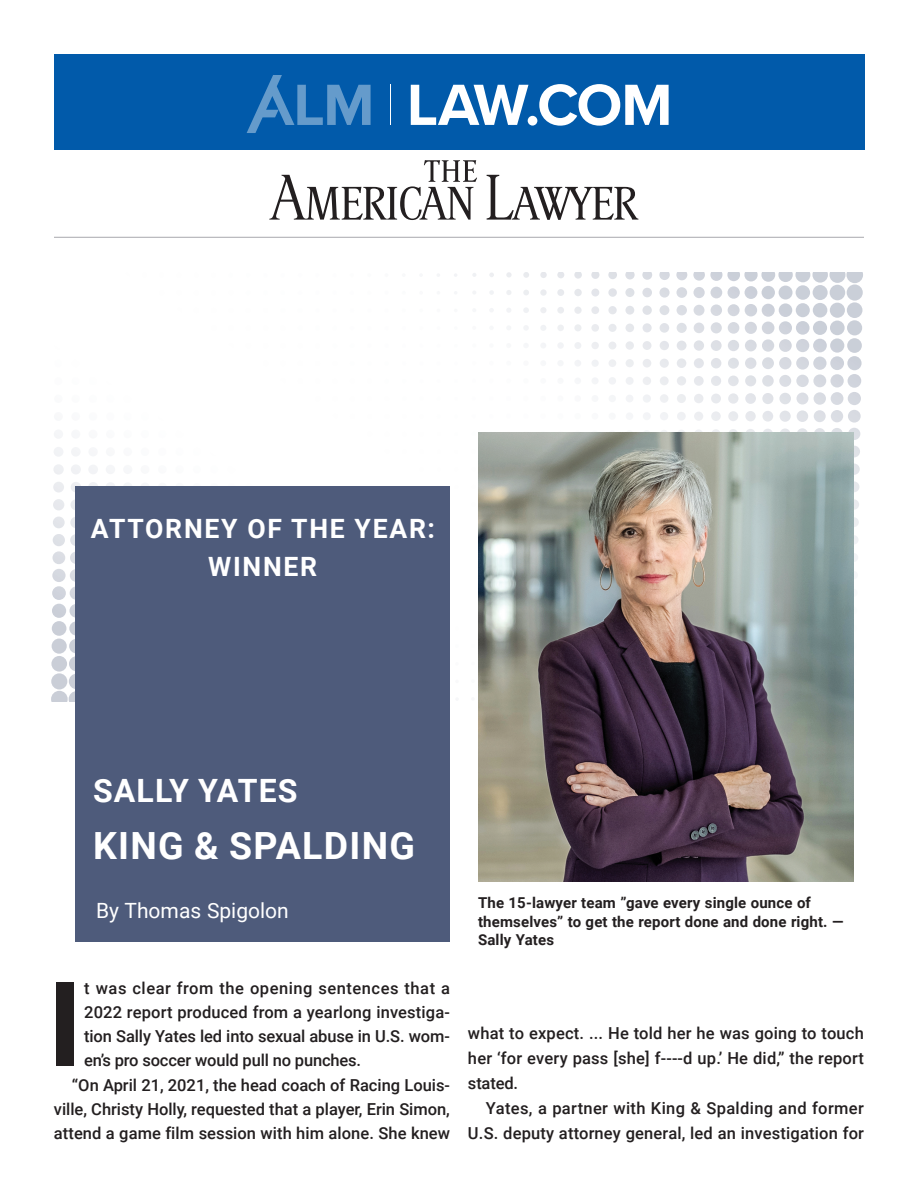
<style>
.page{position:relative;width:918px;height:1188px;background:#fff}
.page>*{position:absolute;margin:0;border:0;box-sizing:border-box;transform-origin:0 0}
.t1{font:700 117.75px "Roboto";color:#231f20}
.t2{font:700 37.5px "Roboto";letter-spacing:.035em;color:#fff}
.t3{font:700 32.1px "Roboto";letter-spacing:.035em;color:#fff}
.t4{font:700 26.55px/38.2px "Roboto";letter-spacing:.065em;color:#fff;text-align:center}
.t5{font:21px "Roboto";color:#fff}
.t6{font:500 16.5px/25px "Roboto";letter-spacing:.005em;color:#231f20;text-align:justify}
.t7{font:500 16.5px "Roboto";letter-spacing:.03em;color:#231f20}
.t8{font:700 15px/18.6px "Roboto";letter-spacing:.01em;color:#231f20}
</style>
<div class="page">
<svg style="left:54px;top:433px;width:7px;height:5px"></svg>
<svg style="left:71px;top:447px;width:9px;height:9px"></svg>
<svg style="left:54px;top:447px;width:9px;height:9px"></svg>
<svg style="left:106px;top:468px;width:7px;height:6px"></svg>
<svg style="left:89px;top:465px;width:9px;height:9px"></svg>
<svg style="left:71px;top:465px;width:10px;height:9px"></svg>
<svg style="left:54px;top:464px;width:10px;height:11px"></svg>
<svg style="left:124px;top:483px;width:7px;height:3px"></svg>
<svg style="left:106px;top:483px;width:9px;height:3px"></svg>
<svg style="left:89px;top:482px;width:9px;height:4px"></svg>
<svg style="left:71px;top:482px;width:10px;height:10px"></svg>
<svg style="left:53px;top:482px;width:11px;height:11px"></svg>
<svg style="left:71px;top:500px;width:4px;height:10px"></svg>
<svg style="left:53px;top:499px;width:11px;height:11px"></svg>
<svg style="left:53px;top:517px;width:22px;height:11px"></svg>
<svg style="left:51px;top:534px;width:24px;height:168px"></svg>
<svg style="left:854px;top:553px;width:4px;height:8px"></svg>
<svg style="left:854px;top:535px;width:4px;height:9px"></svg>
<svg style="left:854px;top:517px;width:5px;height:10px"></svg>
<svg style="left:854px;top:499px;width:5px;height:11px"></svg>
<svg style="left:854px;top:481px;width:5px;height:11px"></svg>
<svg style="left:854px;top:464px;width:6px;height:11px"></svg>
<svg style="left:854px;top:446px;width:6px;height:11px"></svg>
<svg style="left:814px;top:428px;width:11px;height:4px"></svg>
<svg style="left:797px;top:428px;width:10px;height:4px"></svg>
<svg style="left:780px;top:428px;width:10px;height:4px"></svg>
<svg style="left:763px;top:429px;width:9px;height:3px"></svg>
<svg style="left:746px;top:429px;width:9px;height:3px"></svg>
<svg style="left:729px;top:429px;width:8px;height:3px"></svg>
<svg style="left:712px;top:429px;width:8px;height:3px"></svg>
<svg style="left:695px;top:430px;width:7px;height:2px"></svg>
<svg style="left:677px;top:412px;width:9px;height:8px"></svg>
<svg style="left:660px;top:412px;width:8px;height:8px"></svg>
<svg style="left:643px;top:413px;width:7px;height:7px"></svg>
<svg style="left:831px;top:392px;width:30px;height:48px"></svg>
<svg style="left:677px;top:394px;width:9px;height:9px"></svg>
<svg style="left:660px;top:394px;width:8px;height:9px"></svg>
<svg style="left:643px;top:395px;width:8px;height:7px"></svg>
<svg style="left:626px;top:395px;width:7px;height:7px"></svg>
<svg style="left:610px;top:395px;width:5px;height:5px"></svg>
<div style="left:848px;top:374px;width:13px;height:14px;background:#d0d4dc;border-radius:7px"></div>
<svg style="left:830px;top:374px;width:14px;height:14px"></svg>
<svg style="left:677px;top:376px;width:9px;height:10px"></svg>
<svg style="left:660px;top:376px;width:9px;height:9px"></svg>
<svg style="left:643px;top:377px;width:8px;height:8px"></svg>
<svg style="left:626px;top:377px;width:7px;height:8px"></svg>
<svg style="left:609px;top:377px;width:7px;height:7px"></svg>
<svg style="left:592px;top:378px;width:6px;height:6px"></svg>
<div style="left:847px;top:356px;width:15px;height:14px;background:#cbcfd9;border-radius:7px"></div>
<div style="left:830px;top:356px;width:14px;height:14px;background:#cfd2db;border-radius:7px"></div>
<svg style="left:677px;top:358px;width:9px;height:10px"></svg>
<svg style="left:660px;top:359px;width:9px;height:9px"></svg>
<svg style="left:643px;top:359px;width:8px;height:8px"></svg>
<svg style="left:626px;top:359px;width:8px;height:8px"></svg>
<svg style="left:609px;top:359px;width:7px;height:8px"></svg>
<svg style="left:592px;top:360px;width:7px;height:7px"></svg>
<svg style="left:575px;top:360px;width:6px;height:6px"></svg>
<svg style="left:847px;top:338px;width:15px;height:15px"></svg>
<div style="left:830px;top:338px;width:14px;height:15px;background:#cacfd8;border-radius:7px"></div>
<svg style="left:677px;top:341px;width:10px;height:9px"></svg>
<svg style="left:660px;top:341px;width:9px;height:9px"></svg>
<svg style="left:643px;top:341px;width:9px;height:9px"></svg>
<svg style="left:626px;top:341px;width:8px;height:9px"></svg>
<svg style="left:609px;top:342px;width:7px;height:7px"></svg>
<svg style="left:592px;top:342px;width:7px;height:7px"></svg>
<svg style="left:575px;top:342px;width:6px;height:7px"></svg>
<svg style="left:558px;top:343px;width:6px;height:5px"></svg>
<svg style="left:541px;top:343px;width:5px;height:5px"></svg>
<div style="left:847px;top:320px;width:15px;height:15px;background:#cacfd8;border-radius:8px"></div>
<div style="left:830px;top:321px;width:15px;height:14px;background:#cacfd8;border-radius:7px"></div>
<svg style="left:677px;top:323px;width:10px;height:10px"></svg>
<svg style="left:660px;top:323px;width:9px;height:10px"></svg>
<svg style="left:643px;top:323px;width:9px;height:9px"></svg>
<svg style="left:625px;top:324px;width:9px;height:8px"></svg>
<svg style="left:608px;top:324px;width:9px;height:8px"></svg>
<svg style="left:591px;top:324px;width:8px;height:8px"></svg>
<svg style="left:574px;top:324px;width:7px;height:7px"></svg>
<svg style="left:558px;top:325px;width:6px;height:6px"></svg>
<svg style="left:541px;top:325px;width:5px;height:6px"></svg>
<svg style="left:524px;top:325px;width:4px;height:5px"></svg>
<div style="left:847px;top:302px;width:15px;height:16px;background:#cacfd8;border-radius:8px"></div>
<div style="left:830px;top:303px;width:15px;height:15px;background:#cacfd8;border-radius:8px"></div>
<svg style="left:677px;top:305px;width:10px;height:10px"></svg>
<svg style="left:660px;top:305px;width:9px;height:10px"></svg>
<svg style="left:642px;top:306px;width:10px;height:9px"></svg>
<svg style="left:625px;top:306px;width:9px;height:9px"></svg>
<svg style="left:608px;top:306px;width:9px;height:8px"></svg>
<svg style="left:591px;top:306px;width:8px;height:8px"></svg>
<svg style="left:574px;top:307px;width:8px;height:7px"></svg>
<svg style="left:557px;top:307px;width:7px;height:7px"></svg>
<svg style="left:540px;top:307px;width:6px;height:6px"></svg>
<svg style="left:523px;top:308px;width:6px;height:5px"></svg>
<svg style="left:507px;top:308px;width:4px;height:4px"></svg>
<svg style="left:847px;top:284px;width:16px;height:17px"></svg>
<div style="left:830px;top:285px;width:15px;height:15px;background:#cacfd8;border-radius:8px"></div>
<svg style="left:813px;top:285px;width:15px;height:15px"></svg>
<svg style="left:676px;top:287px;width:11px;height:11px"></svg>
<svg style="left:659px;top:287px;width:11px;height:11px"></svg>
<svg style="left:642px;top:288px;width:10px;height:9px"></svg>
<svg style="left:625px;top:288px;width:9px;height:9px"></svg>
<svg style="left:608px;top:288px;width:9px;height:9px"></svg>
<svg style="left:591px;top:289px;width:8px;height:8px"></svg>
<svg style="left:574px;top:289px;width:8px;height:7px"></svg>
<svg style="left:557px;top:289px;width:7px;height:7px"></svg>
<svg style="left:540px;top:289px;width:7px;height:7px"></svg>
<svg style="left:523px;top:290px;width:6px;height:5px"></svg>
<svg style="left:506px;top:290px;width:5px;height:5px"></svg>
<svg style="left:490px;top:290px;width:4px;height:5px"></svg>
<svg style="left:826px;top:272px;width:37px;height:11px"></svg>
<svg style="left:693px;top:272px;width:133px;height:150px"></svg>
<svg style="left:676px;top:272px;width:11px;height:8px"></svg>
<svg style="left:659px;top:272px;width:11px;height:8px"></svg>
<svg style="left:642px;top:272px;width:10px;height:8px"></svg>
<svg style="left:625px;top:272px;width:10px;height:8px"></svg>
<svg style="left:608px;top:272px;width:9px;height:7px"></svg>
<svg style="left:591px;top:272px;width:8px;height:7px"></svg>
<svg style="left:574px;top:272px;width:8px;height:7px"></svg>
<svg style="left:557px;top:272px;width:7px;height:6px"></svg>
<svg style="left:540px;top:272px;width:7px;height:6px"></svg>
<svg style="left:523px;top:272px;width:6px;height:6px"></svg>
<svg style="left:506px;top:272px;width:6px;height:5px"></svg>
<svg style="left:489px;top:273px;width:5px;height:4px"></svg>
<div style="left:75px;top:486px;width:375px;height:456px;background:#4e5b7b"></div>
<div style="left:54px;top:55px;width:810px;height:95px;background:#015aaa"></div>
<hr style="left:391px;top:85px;width:1px;height:40px;background:#fff">
<svg style="left:327px;top:85px;width:44px;height:40px"></svg>
<svg style="left:247px;top:76px;width:76px;height:57px"></svg>
<svg style="left:411px;top:85px;width:63px;height:40px"></svg>
<svg style="left:474px;top:85px;width:54px;height:40px"></svg>
<div style="left:528px;top:116px;width:9px;height:10px;background:#fff;border-radius:50%"></div>
<svg style="left:539px;top:84px;width:38px;height:42px"></svg>
<svg style="left:579px;top:84px;width:90px;height:42px"></svg>
<hr style="left:54px;top:237px;width:810px;height:1px;background:#a8a9ad">
<img style="left:478px;top:432px;width:376px;height:449px">
<svg style="left:487px;top:175px;width:53px;height:45px"></svg>
<svg style="left:269px;top:175px;width:71px;height:45px"></svg>
<svg style="left:342px;top:187px;width:45px;height:33px"></svg>
<svg style="left:614px;top:187px;width:24px;height:33px"></svg>
<svg style="left:473px;top:160px;width:4px;height:22px"></svg>
<svg style="left:534px;top:187px;width:80px;height:33px"></svg>
<svg style="left:387px;top:160px;width:86px;height:60px"></svg>
<h3 class="t4" style="left:91px;top:508px;width:345px">Attorney of the Year:<br>Winner</h3>
<h3 class="t3" style="left:93px;top:768px;width:203px">Sally Yates</h3>
<h2 class="t2" style="left:93px;top:819px;width:324px">King &amp; Spalding</h2>
<p class="t5" style="left:96px;top:896px;width:194px">By Thomas Spigolon</p>
<h1 class="t1" style="left:48px;top:942px;width:36px">I</h1>
<p class="t7" style="left:84px;top:977px;width:367px">t was clear from the opening sentences that a</p>
<p class="t6" style="left:84px;top:999px;width:367px">2022 report produced from a yearlong investiga-</p>
<p class="t6" style="left:84px;top:1023px;width:367px">tion Sally Yates led into sexual abuse in U.S. wom-</p>
<p class="t6" style="left:84px;top:1047px;width:279px">en’s pro soccer would pull no punches.</p>
<p class="t6" style="left:72px;top:1072px;width:379px">“On April 21, 2021, the head coach of Racing Louis-</p>
<p class="t6" style="left:54px;top:1096px;width:397px">ville, Christy Holly, requested that a player, Erin Simon,</p>
<p class="t6" style="left:54px;top:1120px;width:398px">attend a game film session with him alone. She knew</p>
<p class="t8" style="left:478px;top:893px;width:367px">The 15-lawyer team ”gave every single ounce of themselves” to get the report done and done right. —<br>Sally Yates</p>
<p class="t6" style="left:468px;top:1020px;width:398px">what to expect. ... He told her he was going to touch her ‘for every pass [she] f----d up.’ He did,” the report stated.</p>
<p class="t6" style="left:468px;top:1095px;width:398px;text-align:right">Yates, a partner with King &amp; Spalding and former<br>U.S. deputy attorney general, led an investigation for</p>
</div>
